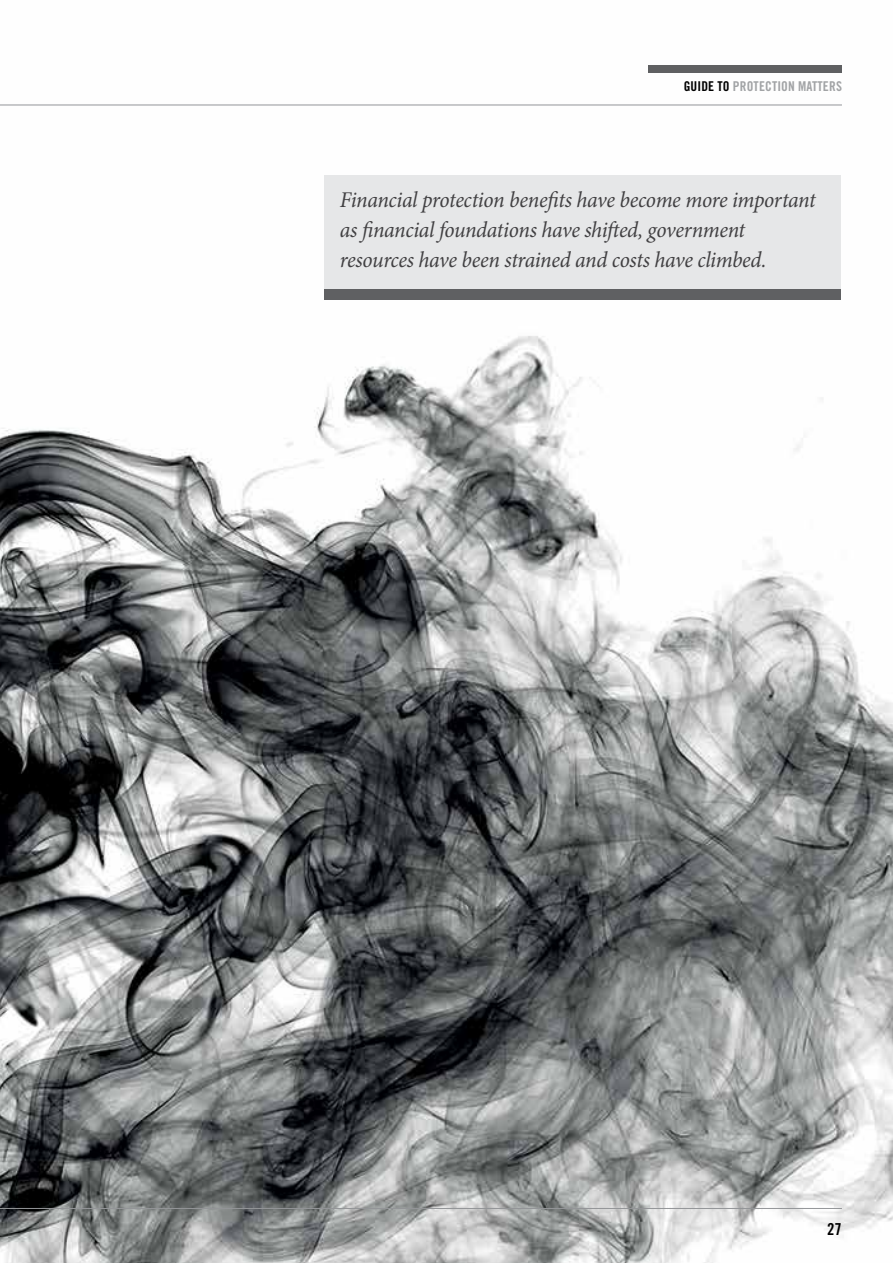
<style>
.page{position:relative;width:893px;height:1263px;background:#fff}
.page>*{position:absolute;margin:0;border:0;box-sizing:border-box;transform-origin:0 0}
.t1{font:italic 22.5px/30px "Minion Pro";letter-spacing:-.015em;color:#414042;scale:.96 1}
.t2{font:16.5px "Trade Gothic Bold Cond Twenty";color:#000}
.t3{font:13.5px "Trade Gothic Bold Cond Twenty";letter-spacing:.01em;color:#a1a3a5}
.s1{color:#000}
</style>
<div class="page">
<img style="left:0;top:104px;width:893px;height:1159px">
<hr style="left:0;top:1208px;width:842px;height:1px;background:#939598">
<hr style="left:0;top:105px;width:842px;height:1px;background:#939598">
<div style="left:648px;top:65px;width:194px;height:8px;background:#5f6062"></div>
<div style="left:324px;top:176px;width:517px;height:113px;background:#e6e7e8"></div>
<div style="left:324px;top:289px;width:517px;height:10px;background:#5f6062"></div>
<p class="t3" style="left:684px;top:78px;width:160px"><span class="s1">GUIDE TO</span> PROTECTION MATTERS</p>
<p class="t1" style="left:340px;top:185px;width:497px">Financial protection benefits have become more important as financial foundations have shifted, government resources have been strained and costs have climbed.</p>
<p class="t2" style="left:827px;top:1219px;width:16px">27</p>
</div>
